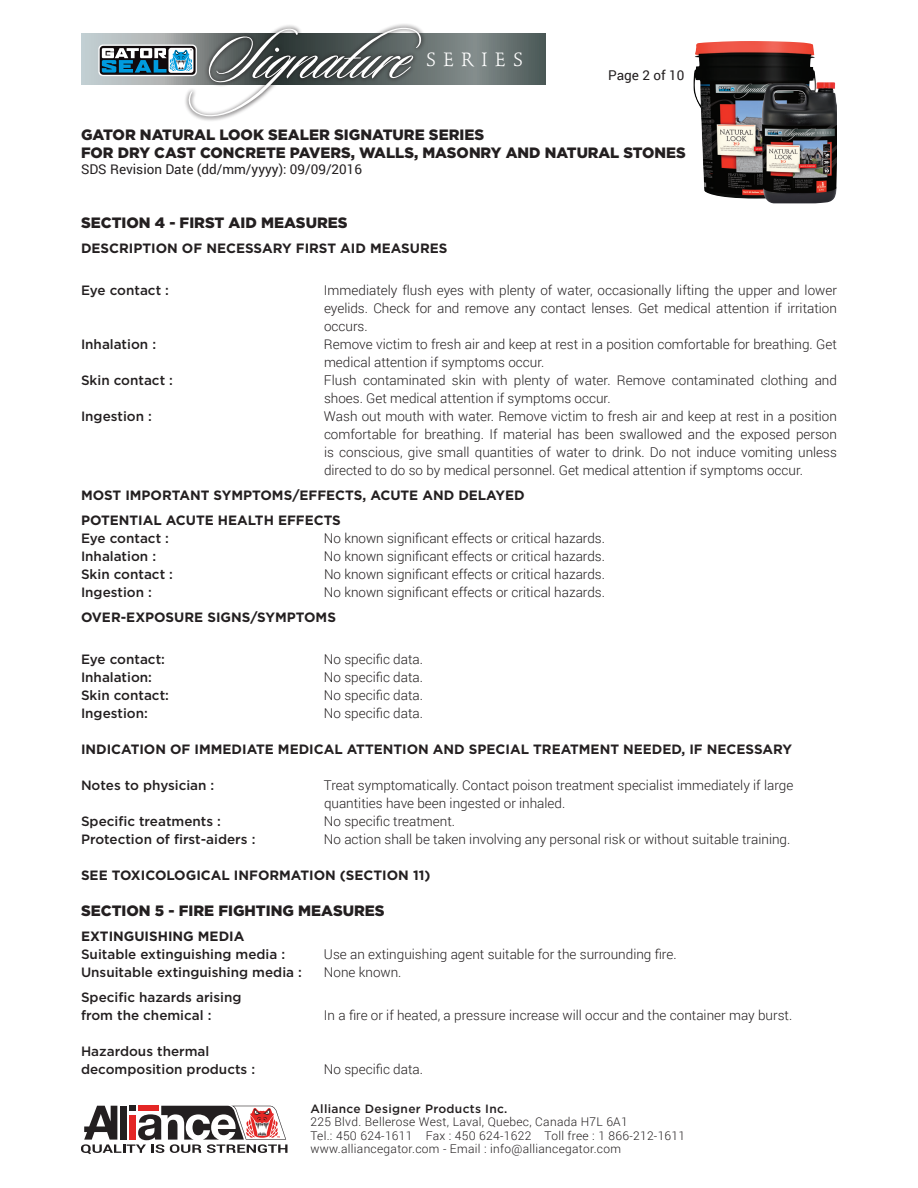
<style>
.page{position:relative;width:918px;height:1188px;background:#fff}
.page>*{position:absolute;margin:0;border:0;box-sizing:border-box;transform-origin:0 0}
.t1{font:74.25px "Sloop Script Three";color:#fff}
.t2{font:19.05px "Stempel Schneidler";letter-spacing:.4em;color:#fff}
.Titre{font:900 15px/18px "Gotham";color:#231f20}
.Texte{font:300 13.5px/18px "Roboto";color:#231f20;text-align:justify}
.Texte-2{font:500 13.5px "Gotham";color:#231f20}
.Sous-Titre{font:700 13.5px "Gotham";color:#231f20}
.Texte-3{font:700 13.5px "Gotham";color:#231f20}
.t3{font:13.5px "Roboto";color:#231f20}
.t4{font:300 12px/13.2px "Roboto";letter-spacing:.025em;color:#231f20}
.t5{font:500 12px "Gotham";letter-spacing:.025em;color:#231f20}
</style>
<div class="page">
<svg style="left:81px;top:1105px;width:206px;height:49px"></svg>
<img style="left:693px;top:41px;width:123px;height:158px">
<img style="left:762px;top:82px;width:75px;height:121px">
<svg style="left:81px;top:33px;width:464px;height:51px;background:#838d8d"></svg>
<div style="left:184px;top:23px;width:242px;height:98px;background:#231f20;opacity:.75"></div>
<svg style="left:98px;top:45px;width:99px;height:31px"></svg>
<svg style="left:100px;top:46px;width:96px;height:29px"></svg>
<svg style="left:102px;top:48px;width:91px;height:25px"></svg>
<h1 class="t1" style="left:206px;top:8px;width:221px">Signature</h1>
<h2 class="t2" style="left:426px;top:49px;width:99px">SERIES</h2>
<p class="t3" style="left:608px;top:66px;width:78px">Page 2 of 10</p>
<p class="Titre" style="left:81px;top:126px;width:606px">GATOR NATURAL LOOK SEALER SIGNATURE SERIES<br>FOR DRY CAST CONCRETE PAVERS, WALLS, MASONRY AND NATURAL STONES</p>
<p class="t3" style="left:81px;top:160px;width:283px">SDS Revision Date (dd/mm/yyyy): 09/09/2016</p>
<p class="Titre" style="left:81px;top:214px;width:268px">SECTION 4 - FIRST AID MEASURES</p>
<p class="Sous-Titre" style="left:81px;top:239px;width:368px">DESCRIPTION OF NECESSARY FIRST AID MEASURES</p>
<p class="Texte-2" style="left:81px;top:282px;width:90px">Eye contact :</p>
<p class="Texte" style="left:324px;top:281px;width:514px">Immediately flush eyes with plenty of water, occasionally lifting the upper and lower eyelids. Check for and remove any contact lenses. Get medical attention if irritation occurs.</p>
<p class="Texte-2" style="left:81px;top:336px;width:77px">Inhalation :</p>
<p class="Texte" style="left:324px;top:335px;width:514px">Remove victim to fresh air and keep at rest in a position comfortable for breathing. Get medical attention if symptoms occur.</p>
<p class="Texte-2" style="left:81px;top:372px;width:94px">Skin contact :</p>
<p class="Texte" style="left:324px;top:371px;width:515px">Flush contaminated skin with plenty of water. Remove contaminated clothing and shoes. Get medical attention if symptoms occur.</p>
<p class="Texte-2" style="left:81px;top:408px;width:72px">Ingestion :</p>
<p class="Texte" style="left:324px;top:407px;width:515px">Wash out mouth with water. Remove victim to fresh air and keep at rest in a position comfortable for breathing. If material has been swallowed and the exposed person is conscious, give small quantities of water to drink. Do not induce vomiting unless directed to do so by medical personnel. Get medical attention if symptoms occur.</p>
<p class="Sous-Titre" style="left:81px;top:487px;width:445px">MOST IMPORTANT SYMPTOMS/EFFECTS, ACUTE AND DELAYED</p>
<p class="Sous-Titre" style="left:81px;top:511px;width:261px">POTENTIAL ACUTE HEALTH EFFECTS</p>
<p class="Texte-2" style="left:81px;top:529px;width:90px">Eye contact :</p>
<p class="Texte" style="left:324px;top:529px;width:283px">No known significant effects or critical hazards.</p>
<p class="Texte-2" style="left:81px;top:547px;width:77px">Inhalation :</p>
<p class="Texte" style="left:324px;top:547px;width:283px">No known significant effects or critical hazards.</p>
<p class="Texte-2" style="left:81px;top:565px;width:94px">Skin contact :</p>
<p class="Texte" style="left:324px;top:565px;width:283px">No known significant effects or critical hazards.</p>
<p class="Texte-2" style="left:81px;top:583px;width:72px">Ingestion :</p>
<p class="Texte" style="left:324px;top:583px;width:283px">No known significant effects or critical hazards.</p>
<p class="Sous-Titre" style="left:81px;top:608px;width:256px">OVER-EXPOSURE SIGNS/SYMPTOMS</p>
<p class="Texte-2" style="left:81px;top:651px;width:85px">Eye contact:</p>
<p class="Texte" style="left:324px;top:650px;width:101px">No specific data.</p>
<p class="Texte-2" style="left:81px;top:669px;width:73px">Inhalation:</p>
<p class="Texte" style="left:324px;top:668px;width:101px">No specific data.</p>
<p class="Texte-2" style="left:81px;top:687px;width:90px">Skin contact:</p>
<p class="Texte" style="left:324px;top:686px;width:101px">No specific data.</p>
<p class="Texte-2" style="left:81px;top:705px;width:68px">Ingestion:</p>
<p class="Texte" style="left:324px;top:704px;width:101px">No specific data.</p>
<p class="Texte-3" style="left:81px;top:741px;width:713px">INDICATION OF IMMEDIATE MEDICAL ATTENTION AND SPECIAL TREATMENT NEEDED, IF NECESSARY</p>
<p class="Texte-2" style="left:81px;top:777px;width:135px">Notes to physician :</p>
<p class="Texte" style="left:324px;top:776px;width:471px">Treat symptomatically. Contact poison treatment specialist immediately if large</p>
<p class="Texte" style="left:324px;top:794px;width:243px">quantities have been ingested or inhaled.</p>
<p class="Texte-2" style="left:81px;top:813px;width:142px">Specific treatments :</p>
<p class="Texte" style="left:324px;top:812px;width:133px">No specific treatment.</p>
<p class="Texte-2" style="left:81px;top:831px;width:176px">Protection of first-aiders :</p>
<p class="Texte" style="left:324px;top:830px;width:468px">No action shall be taken involving any personal risk or without suitable training.</p>
<p class="Texte-3" style="left:81px;top:867px;width:351px">SEE TOXICOLOGICAL INFORMATION (SECTION 11)</p>
<p class="Titre" style="left:81px;top:902px;width:305px">SECTION 5 - FIRE FIGHTING MEASURES</p>
<p class="Sous-Titre" style="left:81px;top:928px;width:165px">EXTINGUISHING MEDIA</p>
<p class="Texte-2" style="left:81px;top:946px;width:206px">Suitable extinguishing media :</p>
<p class="Texte" style="left:324px;top:945px;width:354px">Use an extinguishing agent suitable for the surrounding fire.</p>
<p class="Texte-2" style="left:81px;top:964px;width:222px">Unsuitable extinguishing media :</p>
<p class="Texte" style="left:324px;top:963px;width:79px">None known.</p>
<p class="Texte-2" style="left:81px;top:988px;width:162px">Specific hazards arising</p>
<p class="Texte-2" style="left:81px;top:1006px;width:132px">from the chemical :</p>
<p class="Texte" style="left:324px;top:1006px;width:470px">In a fire or if heated, a pressure increase will occur and the container may burst.</p>
<p class="Texte-2" style="left:81px;top:1042px;width:130px">Hazardous thermal</p>
<p class="Texte-2" style="left:81px;top:1060px;width:176px">decomposition products :</p>
<p class="Texte" style="left:324px;top:1060px;width:101px">No specific data.</p>
<p class="t5" style="left:310px;top:1101px;width:199px">Alliance Designer Products Inc.</p>
<p class="t4" style="left:310px;top:1115px;width:376px">225 Blvd. Bellerose West, Laval, Quebec, Canada H7L 6A1<br>Tel.: 450 624-1611 Fax : 450 624-1622 Toll free : 1 866-212-1611 www.alliancegator.com - Email : info@alliancegator.com</p>
</div>
